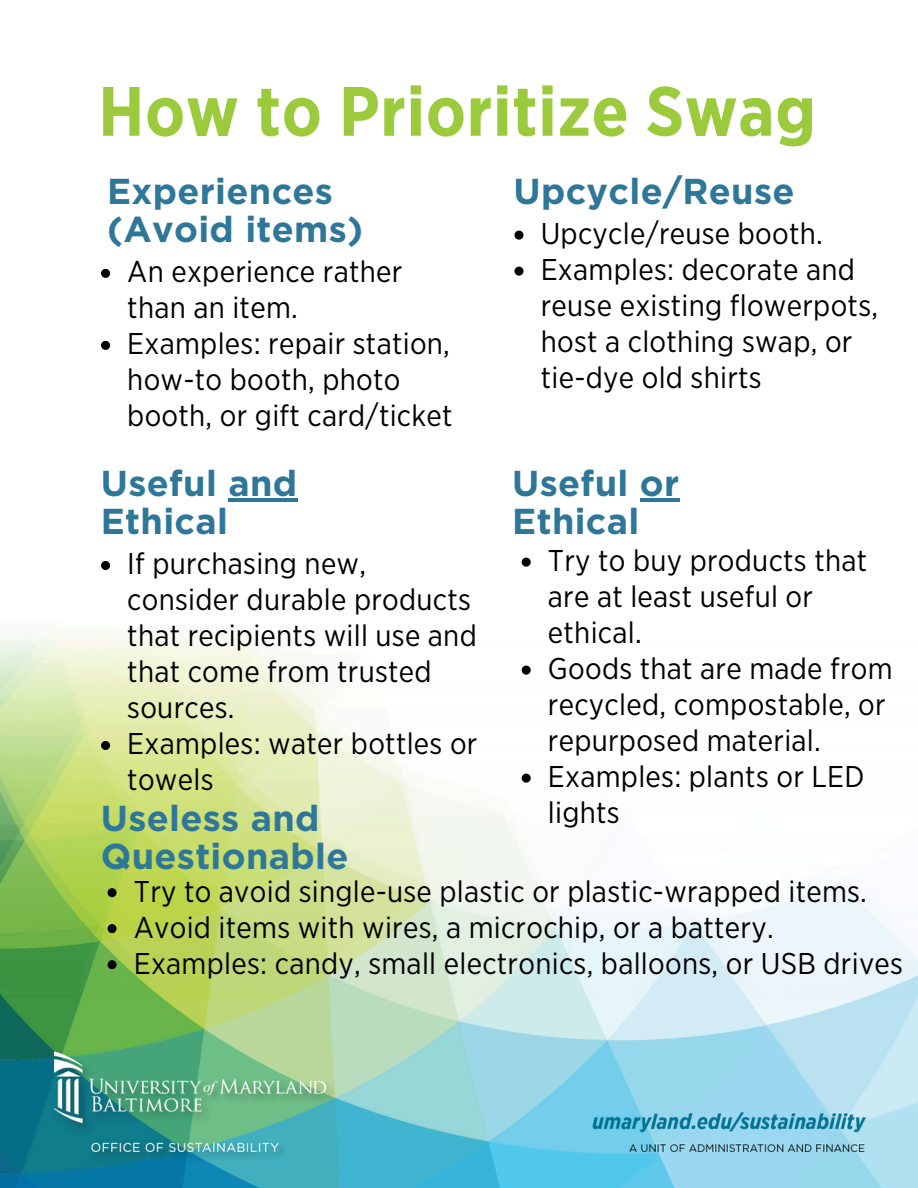
<style>
.page{position:relative;width:918px;height:1188px;background:#fff}
.page>*{position:absolute;margin:0;border:0;box-sizing:border-box;transform-origin:0 0}
.t1{font:700 69.75px "Gotham Narrow";letter-spacing:.01em;color:#9bcb3c}
.t2{font:700 36px/38.2px "Gotham";letter-spacing:.01em;color:#2f7798}
.t3{font:30px/36px "Gotham Narrow";letter-spacing:.01em;color:#000}
</style>
<div class="page">
<svg style="left:101px;top:269px;width:9px;height:9px"></svg>
<svg style="left:101px;top:341px;width:9px;height:9px"></svg>
<hr style="left:228px;top:498px;width:70px;height:3px;background:#2f7798">
<img style="left:0;top:557px;width:918px;height:631px">
<hr style="left:640px;top:498px;width:39px;height:3px;background:#2f7798">
<svg style="left:514px;top:231px;width:9px;height:9px"></svg>
<svg style="left:514px;top:267px;width:9px;height:9px"></svg>
<svg style="left:101px;top:561px;width:9px;height:9px"></svg>
<svg style="left:101px;top:741px;width:9px;height:9px"></svg>
<svg style="left:522px;top:558px;width:9px;height:9px"></svg>
<svg style="left:522px;top:666px;width:9px;height:9px"></svg>
<svg style="left:522px;top:774px;width:9px;height:9px"></svg>
<svg style="left:108px;top:888px;width:9px;height:9px"></svg>
<svg style="left:108px;top:924px;width:9px;height:9px"></svg>
<svg style="left:108px;top:960px;width:9px;height:9px"></svg>
<h2 class="t1" style="left:98px;top:69px;width:719px">How to Prioritize Swag</h2>
<h3 class="t2" style="left:107px;top:172px;width:258px">Experiences (Avoid items)</h3>
<p class="t3" style="left:127px;top:254px;width:327px">An experience rather than an item.<br>Examples: repair station, how-to booth, photo booth, or gift card/ticket</p>
<h3 class="t2" style="left:514px;top:172px;width:282px">Upcycle/Reuse</h3>
<p class="t3" style="left:541px;top:215px;width:339px">Upcycle/reuse booth.<br>Examples: decorate and reuse existing flowerpots, host a clothing swap, or tie-dye old shirts</p>
<h3 class="t2" style="left:101px;top:464px;width:198px">Useful and<br>Ethical</h3>
<p class="t3" style="left:127px;top:546px;width:352px">If purchasing new, consider durable products that recipients will use and that come from trusted sources.<br>Examples: water bottles or towels</p>
<h3 class="t2" style="left:512px;top:464px;width:168px">Useful or<br>Ethical</h3>
<p class="t3" style="left:548px;top:542px;width:346px">Try to buy products that are at least useful or ethical.<br>Goods that are made from recycled, compostable, or repurposed material.<br>Examples: plants or LED</p>
<h3 class="t2" style="left:101px;top:799px;width:220px">Useless and</h3>
<p class="t3" style="left:548px;top:794px;width:73px">lights</p>
<h3 class="t2" style="left:101px;top:837px;width:249px">Questionable</h3>
<p class="t3" style="left:134px;top:873px;width:771px">Try to avoid single-use plastic or plastic-wrapped items.<br>Avoid items with wires, a microchip, or a battery.<br>Examples: candy, small electronics, balloons, or USB drives</p>
</div>
